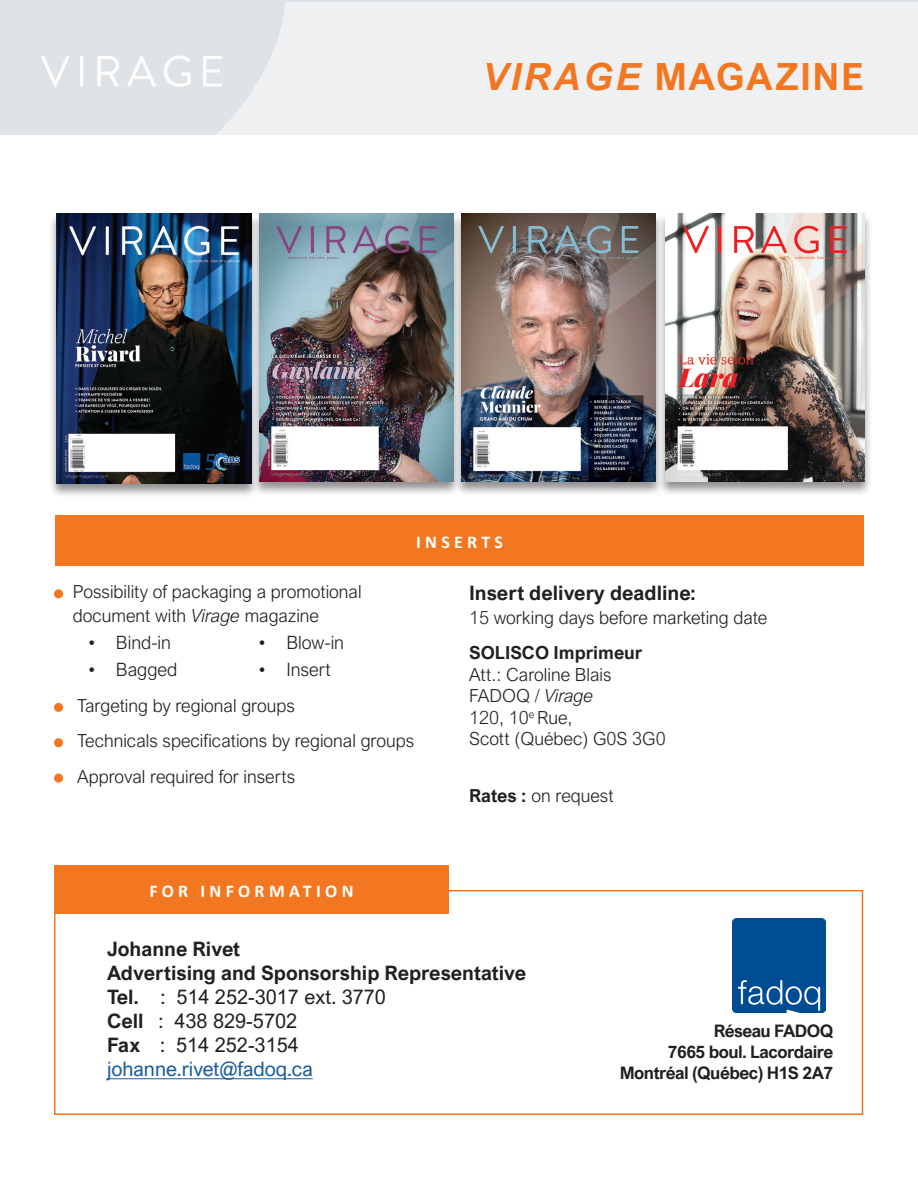
<style>
.page{position:relative;width:918px;height:1188px;background:#fff}
.page>*{position:absolute;margin:0;border:0;box-sizing:border-box;transform-origin:0 0}
.Titre_et_sous-titre{font:700 37.5px "Arial Nova";letter-spacing:.04em;color:#f37721}
.t1{font:700 19.95px/23.9px "Arial Nova";color:#231f20}
.t2{font:300 18.3px "Arial Nova";color:#231f20}
.t3{font:300 18px/21.6px "Arial Nova";color:#231f20}
.Titre_de_section_de{font:700 18px "Calibri";letter-spacing:.24em;color:#fff}
.t4{font:700 17.25px "Arial Nova";letter-spacing:-.03em;color:#231f20}
.s1{font-family:"Arial";font-style:italic}
.s2{font-style:italic}
.s3{font-weight:700}
.s4{font-weight:400}
.s5{font-weight:400;color:#175d9e}
</style>
<div class="page">
<div style="left:0;top:0;width:918px;height:135px;background:#e0e3e6"></div>
<div style="left:213px;top:2px;width:705px;height:133px;background:#eff0f2"></div>
<div style="left:54px;top:890px;width:809px;height:225px;border:2px solid #f37721"></div>
<div style="left:55px;top:516px;width:809px;height:50px;background:#f37721"></div>
<div style="left:54px;top:866px;width:395px;height:48px;background:#f37721"></div>
<div style="left:54px;top:589px;width:9px;height:9px;background:#f37721;border-radius:50%"></div>
<div style="left:54px;top:703px;width:9px;height:9px;background:#f37721;border-radius:50%"></div>
<div style="left:54px;top:738px;width:9px;height:9px;background:#f37721;border-radius:50%"></div>
<div style="left:54px;top:774px;width:9px;height:9px;background:#f37721;border-radius:50%"></div>
<img style="left:732px;top:919px;width:94px;height:94px">
<hr style="left:107px;top:1078px;width:206px;height:1px;background:#175d9e">
<div style="left:48px;top:212px;width:211px;height:286px;background:#231f20;opacity:.5"></div>
<img style="left:57px;top:213px;width:194px;height:271px">
<div style="left:252px;top:212px;width:210px;height:285px;background:#231f20;opacity:.5"></div>
<img style="left:260px;top:213px;width:193px;height:269px">
<div style="left:453px;top:212px;width:211px;height:285px;background:#231f20;opacity:.5"></div>
<img style="left:462px;top:213px;width:194px;height:269px">
<div style="left:657px;top:212px;width:216px;height:284px;background:#231f20;opacity:.5"></div>
<img style="left:665px;top:213px;width:200px;height:269px">
<svg style="left:41px;top:56px;width:29px;height:31px"></svg>
<hr style="left:80px;top:56px;width:3px;height:30px;background:#fff">
<svg style="left:97px;top:56px;width:22px;height:30px"></svg>
<svg style="left:127px;top:56px;width:29px;height:30px"></svg>
<svg style="left:164px;top:56px;width:27px;height:31px"></svg>
<svg style="left:203px;top:56px;width:19px;height:30px"></svg>
<p class="Titre_et_sous-titre" style="left:483px;top:55px;width:383px"><span class="s1">VIRAGE</span> MAGAZINE</p>
<p class="Titre_de_section_de" style="left:416px;top:529px;width:89px">INSERTS</p>
<p class="t3" style="left:73px;top:581px;width:290px">Possibility of packaging a promotional</p>
<p class="t3" style="left:73px;top:605px;width:248px">document with <span class="s2">Virage</span> magazine</p>
<p class="t2" style="left:88px;top:632px;width:84px">• Bind-in</p>
<p class="t2" style="left:259px;top:632px;width:87px">• Blow-in</p>
<p class="t2" style="left:88px;top:659px;width:90px">• Bagged</p>
<p class="t2" style="left:259px;top:659px;width:74px">• Insert</p>
<p class="t3" style="left:77px;top:695px;width:219px">Targeting by regional groups</p>
<p class="t3" style="left:77px;top:730px;width:338px">Technicals specifications by regional groups</p>
<p class="t3" style="left:77px;top:766px;width:219px">Approval required for inserts</p>
<p class="Titre_de_section_de" style="left:149px;top:878px;width:206px">FOR INFORMATION</p>
<p class="t1" style="left:469px;top:581px;width:229px">Insert delivery deadline:</p>
<p class="t3" style="left:469px;top:607px;width:300px">15 working days before marketing date</p>
<p class="t3" style="left:469px;top:642px;width:198px"><span class="s3">SOLISCO Imprimeur<br></span>Att.: Caroline Blais<br>FADOQ / <span class="s2">Virage<br></span>120, 10<sup>e</sup> Rue,<br>Scott (Québec) G0S 3G0</p>
<p class="t3" style="left:469px;top:785px;width:146px"><span class="s3">Rates :</span> on request</p>
<p class="t1" style="left:107px;top:937px;width:421px">Johanne Rivet<br>Advertising and Sponsorship Representative<br>Tel. <span class="s4">: 514 252-3017 ext. 3770<br></span>Cell <span class="s4">: 438 829-5702<br></span>Fax <span class="s4">: 514 252-3154<br></span><span class="s5">johanne.rivet@fadoq.ca</span></p>
<p class="t4" style="left:714px;top:1021px;width:121px">Réseau FADOQ</p>
<p class="t4" style="left:668px;top:1042px;width:167px">7665 boul. Lacordaire</p>
<p class="t4" style="left:620px;top:1063px;width:215px">Montréal (Québec) H1S 2A7</p>
</div>
